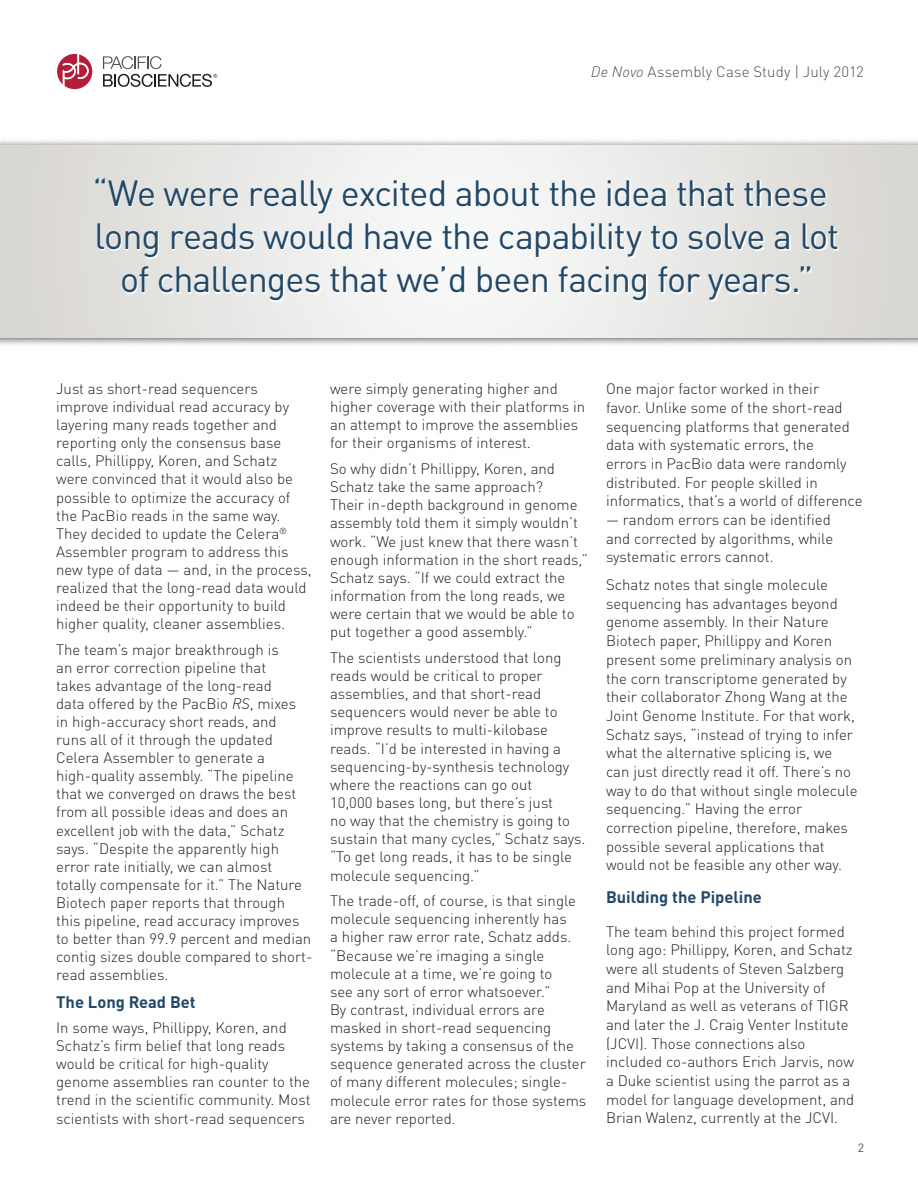
<style>
.page{position:relative;width:918px;height:1188px;background:#fff}
.page>*{position:absolute;margin:0;border:0;box-sizing:border-box;transform-origin:0 0}
.t1{font:36px/43.2px "DINOT";letter-spacing:-.03em;color:#224868;text-align:center}
.t2{font:700 16.5px "DINOT";color:#224868}
.t3{font:300 15px/18.1px "DINOT";color:#231f20}
.t4{font:300 15px "DINOT";letter-spacing:.005em;color:#4e4f53}
.t5{font:12px "DINOT";color:#4e4f53}
.s1{font-style:italic}
</style>
<div class="page">
<svg style="left:57px;top:54px;width:35px;height:35px"></svg>
<svg style="left:103px;top:56px;width:114px;height:31px"></svg>
<div style="left:0;top:138px;width:918px;height:209px;background:#231f20;opacity:.75"></div>
<svg style="left:0;top:145px;width:918px;height:192px"></svg>
<svg style="left:96px;top:178px;width:742px;height:124px;fill:#eeefed"></svg>
<p class="t4" style="left:591px;top:63px;width:275px"><span class="s1">De Novo</span> Assembly Case Study | July 2012</p>
<h1 class="t1" style="left:92px;top:171px;width:748px">“We were really excited about the idea that these long reads would have the capability to solve a lot of challenges that we’d been facing for years.”</h1>
<p class="t3" style="left:56px;top:379px;width:257px">Just as short-read sequencers improve individual read accuracy by layering many reads together and reporting only the consensus base calls, Phillippy, Koren, and Schatz were convinced that it would also be possible to optimize the accuracy of the PacBio reads in the same way.<br>They decided to update the Celera<sup>® </sup>Assembler program to address this new type of data — and, in the process, realized that the long-read data would indeed be their opportunity to build higher quality, cleaner assemblies.</p>
<p class="t3" style="left:56px;top:640px;width:258px">The team’s major breakthrough is<br>an error correction pipeline that<br>takes advantage of the long-read<br>data offered by the PacBio <span class="s1">RS</span>, mixes<br>in high-accuracy short reads, and<br>runs all of it through the updated Celera Assembler to generate a high-quality assembly. “The pipeline that we converged on draws the best from all possible ideas and does an excellent job with the data,” Schatz says. “Despite the apparently high error rate initially, we can almost totally compensate for it.” The Nature Biotech paper reports that through this pipeline, read accuracy improves to better than 99.9 percent and median contig sizes double compared to short&shy;read assemblies.</p>
<p class="t2" style="left:56px;top:991px;width:141px">The Long Read Bet</p>
<p class="t3" style="left:56px;top:1018px;width:256px">In some ways, Phillippy, Koren, and Schatz’s firm belief that long reads would be critical for high-quality genome assemblies ran counter to the trend in the scientific community. Most scientists with short-read sequencers</p>
<p class="t3" style="left:330px;top:379px;width:257px">were simply generating higher and higher coverage with their platforms in an attempt to improve the assemblies for their organisms of interest.</p>
<p class="t3" style="left:330px;top:459px;width:259px">So why didn’t Phillippy, Koren, and Schatz take the same approach?<br>Their in-depth background in genome assembly told them it simply wouldn’t work. “We just knew that there wasn’t enough information in the short reads,” Schatz says. “If we could extract the information from the long reads, we were certain that we would be able to put together a good assembly.”</p>
<p class="t3" style="left:330px;top:648px;width:257px">The scientists understood that long reads would be critical to proper assemblies, and that short-read sequencers would never be able to improve results to multi-kilobase reads. “I’d be interested in having a sequencing-by-synthesis technology where the reactions can go out<br>10,000 bases long, but there’s just<br>no way that the chemistry is going to sustain that many cycles,” Schatz says. “To get long reads, it has to be single molecule sequencing.”</p>
<p class="t3" style="left:330px;top:892px;width:258px">The trade-off, of course, is that single molecule sequencing inherently has<br>a higher raw error rate, Schatz adds. “Because we’re imaging a single molecule at a time, we’re going to<br>see any sort of error whatsoever.”<br>By contrast, individual errors are masked in short-read sequencing systems by taking a consensus of the sequence generated across the cluster of many different molecules; single&shy;molecule error rates for those systems are never reported.</p>
<p class="t3" style="left:606px;top:379px;width:258px;line-height:18.8px">One major factor worked in their<br>favor. Unlike some of the short-read sequencing platforms that generated data with systematic errors, the<br>errors in PacBio data were randomly distributed. For people skilled in informatics, that’s a world of difference</p>
<p class="t3" style="left:606px;top:510px;width:229px;line-height:18.8px">— random errors can be identified and corrected by algorithms, while systematic errors cannot.</p>
<p class="t3" style="left:606px;top:575px;width:253px;line-height:18.8px">Schatz notes that single molecule sequencing has advantages beyond genome assembly. In their Nature Biotech paper, Phillippy and Koren present some preliminary analysis on the corn transcriptome generated by their collaborator Zhong Wang at the Joint Genome Institute. For that work, Schatz says, “instead of trying to infer what the alternative splicing is, we can just directly read it off. There’s no way to do that without single molecule sequencing.” Having the error correction pipeline, therefore, makes possible several applications that would not be feasible any other way.</p>
<p class="t2" style="left:606px;top:886px;width:157px">Building the Pipeline</p>
<p class="t3" style="left:606px;top:922px;width:250px;line-height:18.8px">The team behind this project formed long ago: Phillippy, Koren, and Schatz were all students of Steven Salzberg and Mihai Pop at the University of Maryland as well as veterans of TIGR and later the J. Craig Venter Institute (JCVI). Those connections also included co-authors Erich Jarvis, now a Duke scientist using the parrot as a model for language development, and Brian Walenz, currently at the JCVI.</p>
<p class="t5" style="left:858px;top:1140px;width:8px">2</p>
</div>
